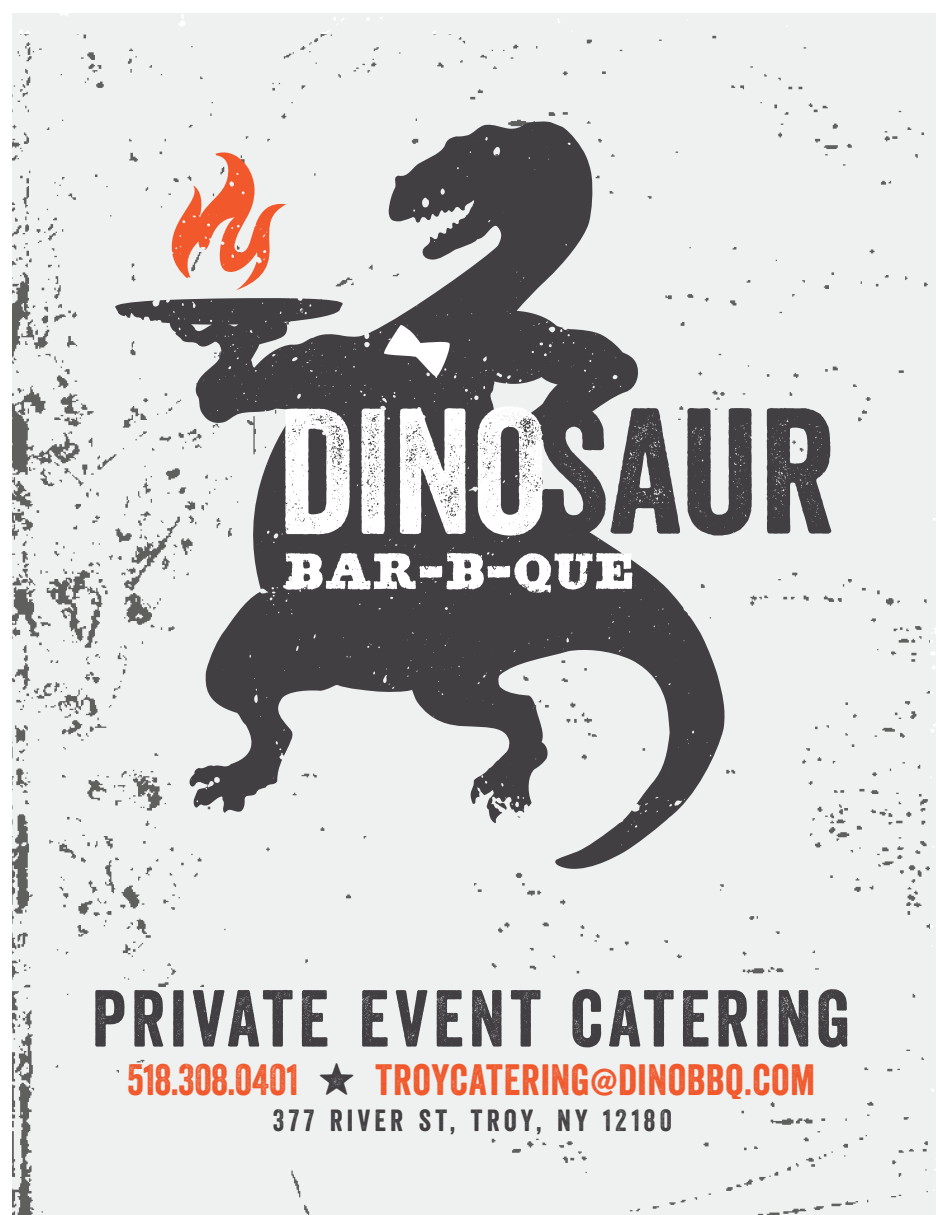
<style>
.page{position:relative;width:945px;height:1215px;background:#fff}
.page>*{position:absolute;margin:0;border:0;box-sizing:border-box;transform-origin:0 0}
.VENEER_HEADS{font:78px "Veneer";letter-spacing:.06em;color:#413f41}
.VENEER_HEADS-2{font:42.6px "Veneer";letter-spacing:.015em;color:#f1592c}
.VENEER_HEADS-3{font:29.7px "Veneer";letter-spacing:.145em;color:#413f41}
.s1{font-family:"Veneer Extras";font-size:44.55px;color:#413f41}
</style>
<div class="page">
<div style="left:12px;top:14px;width:923px;height:1201px;background:#eff0f0"></div>
<svg style="left:115px;top:121px;width:611px;height:755px;fill:#eff0f0"></svg>
<svg style="left:495px;top:801px;width:13px;height:9px"></svg>
<svg style="left:687px;top:408px;width:65px;height:128px"></svg>
<svg style="left:767px;top:408px;width:64px;height:126px"></svg>
<svg style="left:285px;top:553px;width:347px;height:40px"></svg>
<svg style="left:285px;top:408px;width:65px;height:126px"></svg>
<svg style="left:361px;top:409px;width:24px;height:125px"></svg>
<svg style="left:400px;top:408px;width:66px;height:126px"></svg>
<svg style="left:478px;top:406px;width:202px;height:130px"></svg>
<svg style="left:383px;top:324px;width:70px;height:54px"></svg>
<div style="left:87px;top:987px;width:769px;height:67px;background:#eff0f0"></div>
<div style="left:384px;top:1054px;width:432px;height:45px;background:#eff0f0"></div>
<div style="left:195px;top:1099px;width:546px;height:36px;background:#eff0f0"></div>
<p class="VENEER_HEADS" style="left:92px;top:971px;width:760px">PRIVATE EVENT CATERING</p>
<p class="VENEER_HEADS-2" style="left:127px;top:1053px;width:690px">518.308.0401 <span class="s1">y</span> TROYCATERING@DINOBBQ.COM</p>
<p class="VENEER_HEADS-3" style="left:273px;top:1102px;width:401px">377 RIVER ST, TROY, NY 12180</p>
</div>
